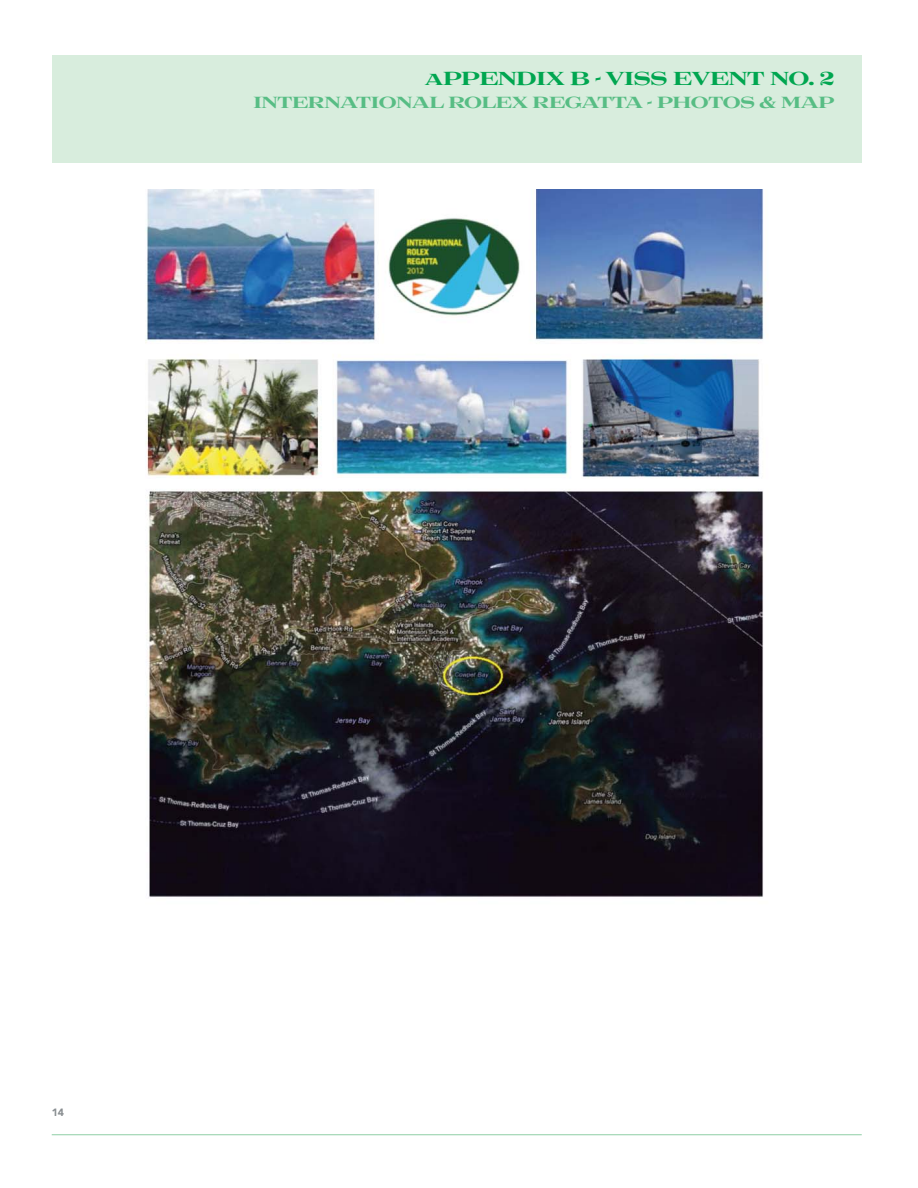
<style>
.page{position:relative;width:918px;height:1188px;background:#fff}
.page>*{position:absolute;margin:0;border:0;box-sizing:border-box;transform-origin:0 0}
.t1{font:21px "Luxury Diamond";letter-spacing:-.05em;color:#00a650}
.t2{font:18px "Luxury Diamond";letter-spacing:-.05em;color:#57bd84}
.t3{font:900 10.5px "Avenir";color:#888d90}
</style>
<div class="page">
<hr style="left:52px;top:1134px;width:810px;height:1px;background:#8fcea5">
<div style="left:52px;top:55px;width:810px;height:108px;background:#d8eddd"></div>
<img style="left:145px;top:190px;width:619px;height:707px">
<p class="t1" style="left:425px;top:68px;width:412px">aPPENDIX B - VISS EVENT NO. 2</p>
<p class="t2" style="left:253px;top:93px;width:583px">INTERNATIONAL ROLEX REGATTA - PHOTOS &amp; MAP</p>
<p class="t3" style="left:52px;top:1106px;width:14px">14</p>
</div>
